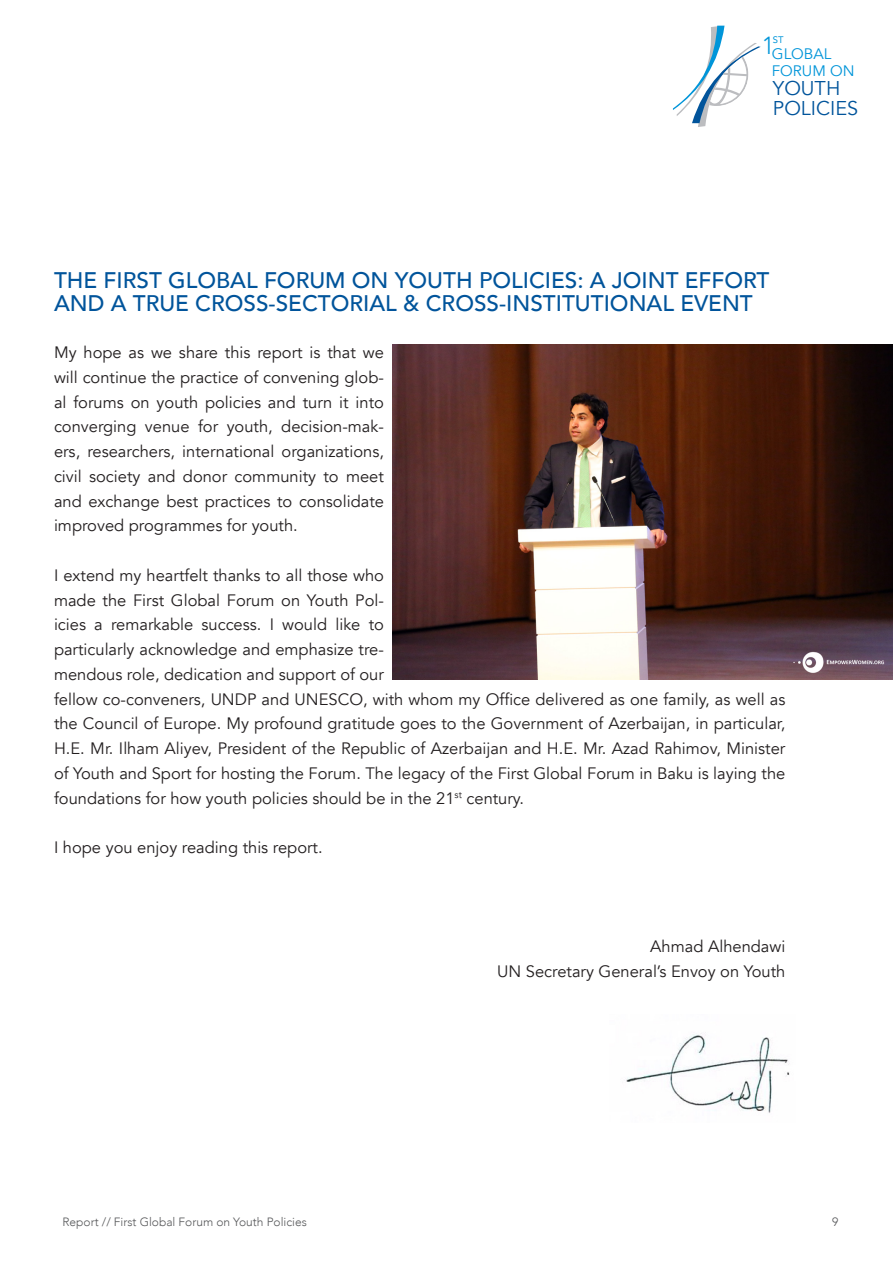
<style>
.page{position:relative;width:893px;height:1263px;background:#fff}
.page>*{position:absolute;margin:0;border:0;box-sizing:border-box;transform-origin:0 0}
.t1{font:300 24.6px "Avenir";color:#0095d9}
.Headline_2{font:500 22.5px/22.5px "Avenir";color:#01549b}
.t2{font:19.95px/20px "Avenir";color:#01549b}
.t3{font:16.5px/24.8px "Avenir";color:#231f20;text-align:justify}
.t4{font:15.15px/17.1px "Avenir";color:#0095d9}
.t5{font:300 12px "Avenir";color:#57585a}
.t6{font:9.45px "Avenir";color:#0095d9}
</style>
<div class="page">
<svg style="left:673px;top:26px;width:87px;height:101px"></svg>
<img style="left:392px;top:345px;width:501px;height:335px">
<img style="left:626px;top:1033px;width:164px;height:80px">
<h1 class="t1" style="left:762px;top:31px;width:14px">1</h1>
<p class="t6" style="left:773px;top:32px;width:12px">ST</p>
<p class="t4" style="left:772px;top:45px;width:84px">GLOBAL<br>FORUM ON</p>
<p class="t2" style="left:773px;top:79px;width:87px">YOUTH<br>POLICIES</p>
<p class="Headline_2" style="left:54px;top:268px;width:717px">THE FIRST GLOBAL FORUM ON YOUTH POLICIES: A JOINT EFFORT<br>AND A TRUE CROSS-SECTORIAL &amp; CROSS-INSTITUTIONAL EVENT</p>
<p class="t3" style="left:54px;top:340px;width:331px">My hope as we share this report is that we will continue the practice of convening glob&shy;al forums on youth policies and turn it into converging venue for youth, decision-mak&shy;ers, researchers, international organizations, civil society and donor community to meet and exchange best practices to consolidate improved programmes for youth.</p>
<p class="t3" style="left:54px;top:563px;width:733px;text-align:left">I extend my heartfelt thanks to all those who<br>made the First Global Forum on Youth Pol-<br>icies a remarkable success. I would like to<br>particularly acknowledge and emphasize tre-<br>mendous role, dedication and support of our<br>fellow co-conveners, UNDP and UNESCO, with whom my Office delivered as one family, as well as the Council of Europe. My profound gratitude goes to the Government of Azerbaijan, in particular, H.E. Mr. Ilham Aliyev, President of the Republic of Azerbaijan and H.E. Mr. Azad Rahimov, Minister of Youth and Sport for hosting the Forum. The legacy of the First Global Forum in Baku is laying the foundations for how youth policies should be in the 21<sup>st</sup> century.</p>
<p class="t3" style="left:54px;top:835px;width:270px">I hope you enjoy reading this report.</p>
<p class="t3" style="left:650px;top:934px;width:137px">Ahmad Alhendawi</p>
<p class="t3" style="left:497px;top:959px;width:290px">UN Secretary General’s Envoy on Youth</p>
<p class="t5" style="left:63px;top:1215px;width:246px">Report // First Global Forum on Youth Policies</p>
<p class="t5" style="left:832px;top:1215px;width:8px">9</p>
</div>
